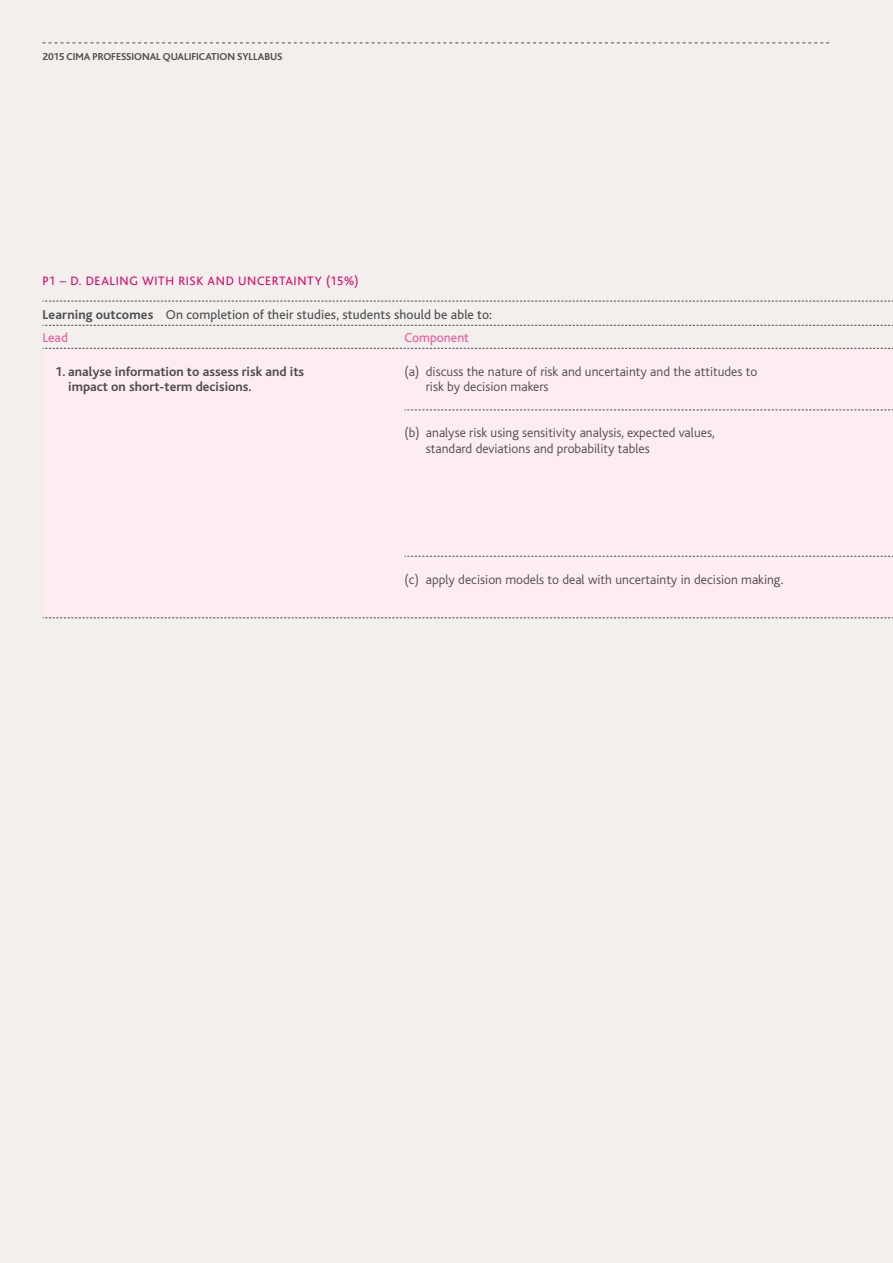
<style>
.page{position:relative;width:893px;height:1263px;background:#f2efec}
.page>*{position:absolute;margin:0;border:0;box-sizing:border-box;transform-origin:0 0}
.t1{font:300 13.5px/15.8px "Bliss";color:#4d4d4f}
.t2{font:13.5px/23.1px "Bliss";letter-spacing:.005em;color:#4d4d4f}
.t3{font:700 13.5px/15.8px "Bliss";color:#4d4d4f}
.t4{font:13.5px "Bliss";color:#ef5b9d}
.t5{font:12.75px "Bliss";letter-spacing:.05em;color:#dd046c}
.t6{font:700 10.5px "Bliss";color:#4d4d4f}
.s1{font-weight:700}
.s2{color:#ef5b9d}
</style>
<div class="page">
<svg style="left:43px;top:43px;width:786px;height:1px"></svg>
<div style="left:43px;top:349px;width:850px;height:268px;background:#fdedf3"></div>
<svg style="left:43px;top:301px;width:850px;height:1px"></svg>
<svg style="left:43px;top:325px;width:850px;height:1px"></svg>
<svg style="left:405px;top:409px;width:488px;height:1px"></svg>
<svg style="left:405px;top:556px;width:488px;height:1px"></svg>
<svg style="left:43px;top:617px;width:850px;height:1px"></svg>
<svg style="left:43px;top:348px;width:850px;height:1px"></svg>
<p class="t6" style="left:43px;top:52px;width:241px">2015 CIMA Professional Qualification Syllabus</p>
<p class="t5" style="left:43px;top:274px;width:318px">P1 – D. DEALING WITH RISK AND U NCERTAINTY (15%)</p>
<p class="t2" style="left:43px;top:303px;width:451px"><span class="s1">Learning outcomes</span> On completion of their studies, students should be able to:<br><span class="s2">Lead</span></p>
<p class="t4" style="left:405px;top:330px;width:66px">Component</p>
<p class="t3" style="left:68px;top:364px;width:237px;text-indent:-13px">1. analyse information to assess risk and its impact on short-term decisions.</p>
<p class="t1" style="left:426px;top:364px;width:333px;text-indent:-21px">(a) discuss the nature of risk and uncertainty and the attitudes to risk by decision makers</p>
<p class="t1" style="left:426px;top:425px;width:290px;text-indent:-21px">(b) analyse risk using sensitivity analysis, expected values, standard deviations and probability tables</p>
<p class="t1" style="left:405px;top:571px;width:380px">(c) apply decision models to deal with uncertainty in decision making.</p>
</div>
